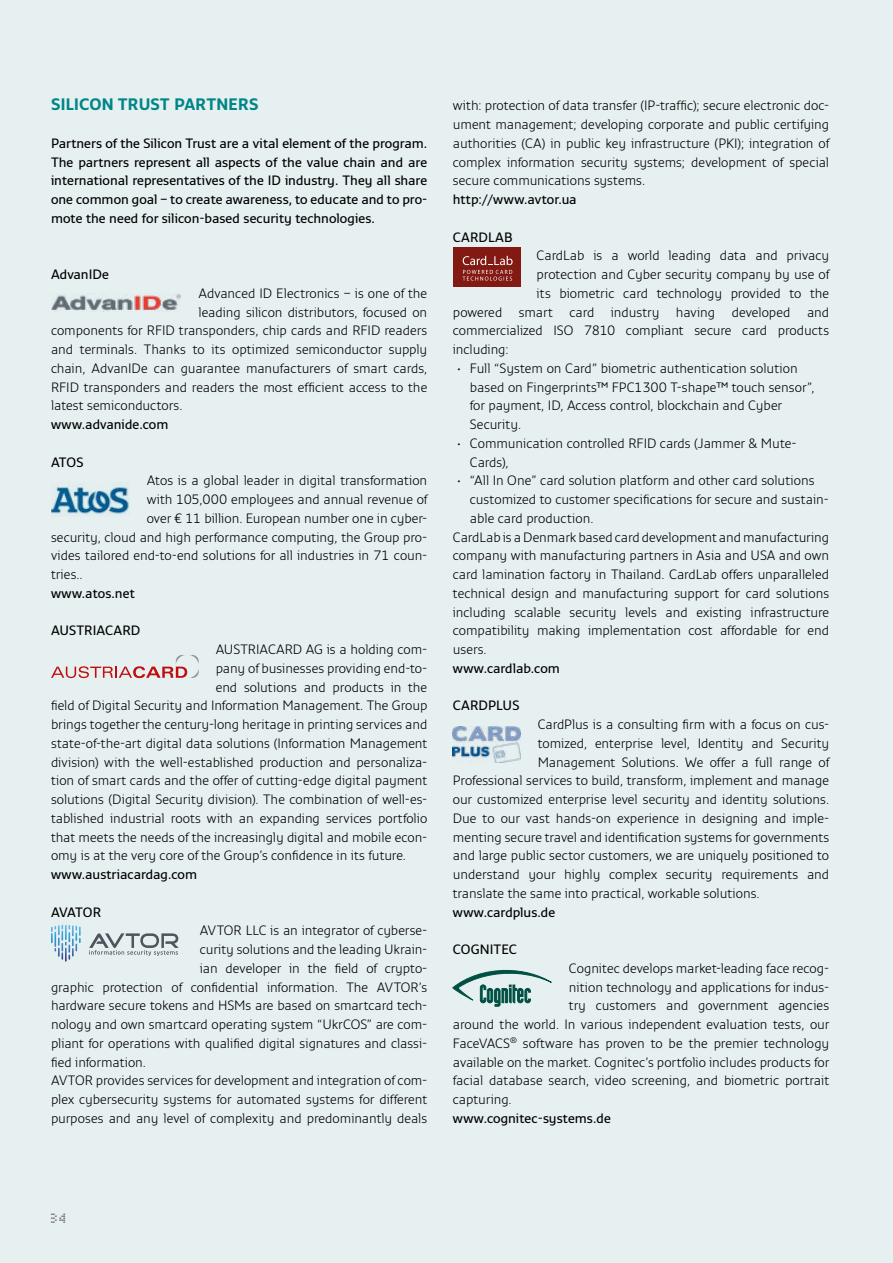
<style>
.page{position:relative;width:893px;height:1263px;background:#e7f0f1}
.page>*{position:absolute;margin:0;border:0;box-sizing:border-box;transform-origin:0 0}
.t1{font:700 16.5px "Monitor";letter-spacing:-.01em;color:#008688}
.t2{font:15px "Close Dotter";color:#706f6f}
.t3{font:300 13.5px/18.8px "Monitor";letter-spacing:-.005em;color:#000;text-align:justify}
.t4{font:600 13.5px/18.8px "Monitor";color:#000;text-align:justify}
.s1{font-family:"Georgia";font-weight:400}
</style>
<div class="page">
<img style="left:52px;top:294px;width:129px;height:17px">
<img style="left:51px;top:482px;width:79px;height:35px">
<svg style="left:51px;top:655px;width:148px;height:23px"></svg>
<svg style="left:89px;top:933px;width:90px;height:23px"></svg>
<svg style="left:51px;top:925px;width:30px;height:36px"></svg>
<div style="left:453px;top:247px;width:67px;height:39px;background:#831913"></div>
<svg style="left:462px;top:256px;width:51px;height:25px"></svg>
<img style="left:453px;top:727px;width:68px;height:35px">
<svg style="left:453px;top:970px;width:98px;height:36px"></svg>
<p class="t1" style="left:51px;top:94px;width:209px">SILICON TRUST PARTNERS</p>
<p class="t4" style="left:51px;top:133px;width:378px">Partners of the Silicon Trust are a vital element of the program.<br>The partners represent all aspects of the value chain and are international representatives of the ID industry. They all share one common goal – to create awareness, to educate and to pro&shy;mote the need for silicon-based security technologies.</p>
<p class="t4" style="left:51px;top:264px;width:60px">AdvanIDe</p>
<p class="t3" style="left:198px;top:283px;width:230px">Advanced ID Electronics – is one of the</p>
<p class="t3" style="left:198px;top:302px;width:230px">leading silicon distributors, focused on</p>
<p class="t3" style="left:51px;top:321px;width:378px">components for RFID transponders, chip cards and RFID readers</p>
<p class="t3" style="left:51px;top:339px;width:378px">and terminals. Thanks to its optimized semiconductor supply</p>
<p class="t3" style="left:51px;top:358px;width:378px">chain, AdvanIDe can guarantee manufacturers of smart cards,</p>
<p class="t3" style="left:51px;top:377px;width:378px">RFID transponders and readers the most efficient access to the</p>
<p class="t3" style="left:51px;top:396px;width:133px">latest semiconductors.</p>
<p class="t4" style="left:51px;top:414px;width:119px">www.advanide.com</p>
<p class="t4" style="left:51px;top:452px;width:34px">ATOS</p>
<p class="t3" style="left:147px;top:471px;width:282px">Atos is a global leader in digital transformation</p>
<p class="t3" style="left:147px;top:489px;width:282px">with 105,000 employees and annual revenue of</p>
<p class="t3" style="left:147px;top:508px;width:282px">over € 11 billion. European number one in cyber-</p>
<p class="t3" style="left:51px;top:527px;width:378px">security, cloud and high performance computing, the Group pro-</p>
<p class="t3" style="left:51px;top:546px;width:378px">vides tailored end-to-end solutions for all industries in 71 coun-</p>
<p class="t3" style="left:51px;top:564px;width:33px">tries..</p>
<p class="t4" style="left:51px;top:583px;width:85px">www.atos.net</p>
<p class="t4" style="left:51px;top:621px;width:91px">AUSTRIACARD</p>
<p class="t3" style="left:216px;top:639px;width:213px">AUSTRIACARD AG is a holding com-</p>
<p class="t3" style="left:216px;top:658px;width:213px">pany of businesses providing end-to-</p>
<p class="t3" style="left:216px;top:677px;width:213px">end solutions and products in the</p>
<p class="t3" style="left:51px;top:696px;width:378px">field of Digital Security and Information Management. The Group</p>
<p class="t3" style="left:51px;top:714px;width:378px">brings together the century-long heritage in printing services and</p>
<p class="t3" style="left:51px;top:733px;width:378px">state-of-the-art digital data solutions (Information Management</p>
<p class="t3" style="left:51px;top:752px;width:378px">division) with the well-established production and personaliza-</p>
<p class="t3" style="left:51px;top:771px;width:378px">tion of smart cards and the offer of cutting-edge digital payment</p>
<p class="t3" style="left:51px;top:789px;width:378px">solutions (Digital Security division). The combination of well-es-</p>
<p class="t3" style="left:51px;top:808px;width:378px">tablished industrial roots with an expanding services portfolio</p>
<p class="t3" style="left:51px;top:827px;width:378px">that meets the needs of the increasingly digital and mobile econ-</p>
<p class="t3" style="left:51px;top:846px;width:356px">omy is at the very core of the Group’s confidence in its future.</p>
<p class="t4" style="left:51px;top:864px;width:148px">www.austriacardag.com</p>
<p class="t4" style="left:51px;top:902px;width:52px">AVATOR</p>
<p class="t3" style="left:200px;top:921px;width:229px">AVTOR LLC is an integrator of cyberse-</p>
<p class="t3" style="left:200px;top:939px;width:229px">curity solutions and the leading Ukrain-</p>
<p class="t3" style="left:200px;top:958px;width:229px">ian developer in the field of crypto-</p>
<p class="t3" style="left:51px;top:977px;width:378px">graphic protection of confidential information. The AVTOR’s</p>
<p class="t3" style="left:51px;top:996px;width:378px">hardware secure tokens and HSMs are based on smartcard tech-</p>
<p class="t3" style="left:51px;top:1014px;width:378px">nology and own smartcard operating system “UkrCOS” are com-</p>
<p class="t3" style="left:51px;top:1033px;width:378px">pliant for operations with qualified digital signatures and classi-</p>
<p class="t3" style="left:51px;top:1052px;width:97px">fied information.</p>
<p class="t3" style="left:51px;top:1071px;width:378px">AVTOR provides services for development and integration of com-</p>
<p class="t3" style="left:51px;top:1089px;width:378px">plex cybersecurity systems for automated systems for different</p>
<p class="t3" style="left:51px;top:1108px;width:378px">purposes and any level of complexity and predominantly deals</p>
<p class="t3" style="left:453px;top:96px;width:378px">with: protection of data transfer (IP-traffic); secure electronic doc&shy;ument management; developing corporate and public certifying authorities (CA) in public key infrastructure (PKI); integration of complex information security systems; development of special secure communications systems.</p>
<p class="t4" style="left:453px;top:189px;width:126px">http://www.avtor.ua</p>
<p class="t4" style="left:453px;top:227px;width:61px">CARDLAB</p>
<p class="t3" style="left:537px;top:246px;width:294px">CardLab is a world leading data and privacy</p>
<p class="t3" style="left:537px;top:264px;width:294px">protection and Cyber security company by use of</p>
<p class="t3" style="left:537px;top:283px;width:294px">its biometric card technology provided to the</p>
<p class="t3" style="left:453px;top:302px;width:378px">powered smart card industry having developed and</p>
<p class="t3" style="left:453px;top:321px;width:378px">commercialized ISO 7810 compliant secure card products</p>
<p class="t3" style="left:453px;top:339px;width:57px">including:</p>
<p class="t3" style="left:457px;top:358px;width:342px"><span class="s1">ā</span> Full “System on Card” biometric authentication solution</p>
<p class="t3" style="left:470px;top:377px;width:346px">based on Fingerprints™ FPC1300 T-shape™ touch sensor”,</p>
<p class="t3" style="left:470px;top:396px;width:314px">for payment, ID, Access control, blockchain and Cyber</p>
<p class="t3" style="left:470px;top:414px;width:53px">Security.</p>
<p class="t3" style="left:457px;top:433px;width:341px"><span class="s1">ā</span> Communication controlled RFID cards (Jammer &amp; Mute-</p>
<p class="t3" style="left:470px;top:452px;width:40px">Cards),</p>
<p class="t3" style="left:457px;top:471px;width:359px"><span class="s1">ā</span> “All In One” card solution platform and other card solutions</p>
<p class="t3" style="left:470px;top:489px;width:360px">customized to customer specifications for secure and sustain-</p>
<p class="t3" style="left:470px;top:508px;width:125px">able card production.</p>
<p class="t3" style="left:453px;top:527px;width:378px">CardLab is a Denmark based card development and manufacturing</p>
<p class="t3" style="left:453px;top:546px;width:378px">company with manufacturing partners in Asia and USA and own</p>
<p class="t3" style="left:453px;top:564px;width:378px">card lamination factory in Thailand. CardLab offers unparalleled</p>
<p class="t3" style="left:453px;top:583px;width:378px">technical design and manufacturing support for card solutions</p>
<p class="t3" style="left:453px;top:602px;width:378px">including scalable security levels and existing infrastructure</p>
<p class="t3" style="left:453px;top:621px;width:378px">compatibility making implementation cost affordable for end</p>
<p class="t3" style="left:453px;top:639px;width:35px">users.</p>
<p class="t4" style="left:453px;top:658px;width:109px">www.cardlab.com</p>
<p class="t4" style="left:453px;top:696px;width:68px">CARDPLUS</p>
<p class="t3" style="left:538px;top:714px;width:293px">CardPlus is a consulting firm with a focus on cus-</p>
<p class="t3" style="left:538px;top:733px;width:293px">tomized, enterprise level, Identity and Security</p>
<p class="t3" style="left:538px;top:752px;width:293px">Management Solutions. We offer a full range of</p>
<p class="t3" style="left:453px;top:771px;width:378px">Professional services to build, transform, implement and manage</p>
<p class="t3" style="left:453px;top:789px;width:378px">our customized enterprise level security and identity solutions.</p>
<p class="t3" style="left:453px;top:808px;width:378px">Due to our vast hands-on experience in designing and imple-</p>
<p class="t3" style="left:453px;top:827px;width:378px">menting secure travel and identification systems for governments</p>
<p class="t3" style="left:453px;top:846px;width:378px">and large public sector customers, we are uniquely positioned to</p>
<p class="t3" style="left:453px;top:864px;width:378px">understand your highly complex security requirements and</p>
<p class="t3" style="left:453px;top:883px;width:308px">translate the same into practical, workable solutions.</p>
<p class="t4" style="left:453px;top:902px;width:104px">www.cardplus.de</p>
<p class="t4" style="left:453px;top:939px;width:65px">COGNITEC</p>
<p class="t3" style="left:569px;top:958px;width:262px">Cognitec develops market-leading face recog-</p>
<p class="t3" style="left:569px;top:977px;width:262px">nition technology and applications for indus-</p>
<p class="t3" style="left:569px;top:996px;width:262px">try customers and government agencies</p>
<p class="t3" style="left:453px;top:1014px;width:378px">around the world. In various independent evaluation tests, our</p>
<p class="t3" style="left:453px;top:1033px;width:378px">FaceVACS<sup>®</sup> software has proven to be the premier technology</p>
<p class="t3" style="left:453px;top:1052px;width:378px">available on the market. Cognitec’s portfolio includes products for</p>
<p class="t3" style="left:453px;top:1071px;width:378px">facial database search, video screening, and biometric portrait</p>
<p class="t3" style="left:453px;top:1089px;width:60px">capturing.</p>
<p class="t4" style="left:453px;top:1108px;width:160px">www.cognitec-systems.de</p>
<p class="t2" style="left:51px;top:1210px;width:18px">34</p>
</div>
